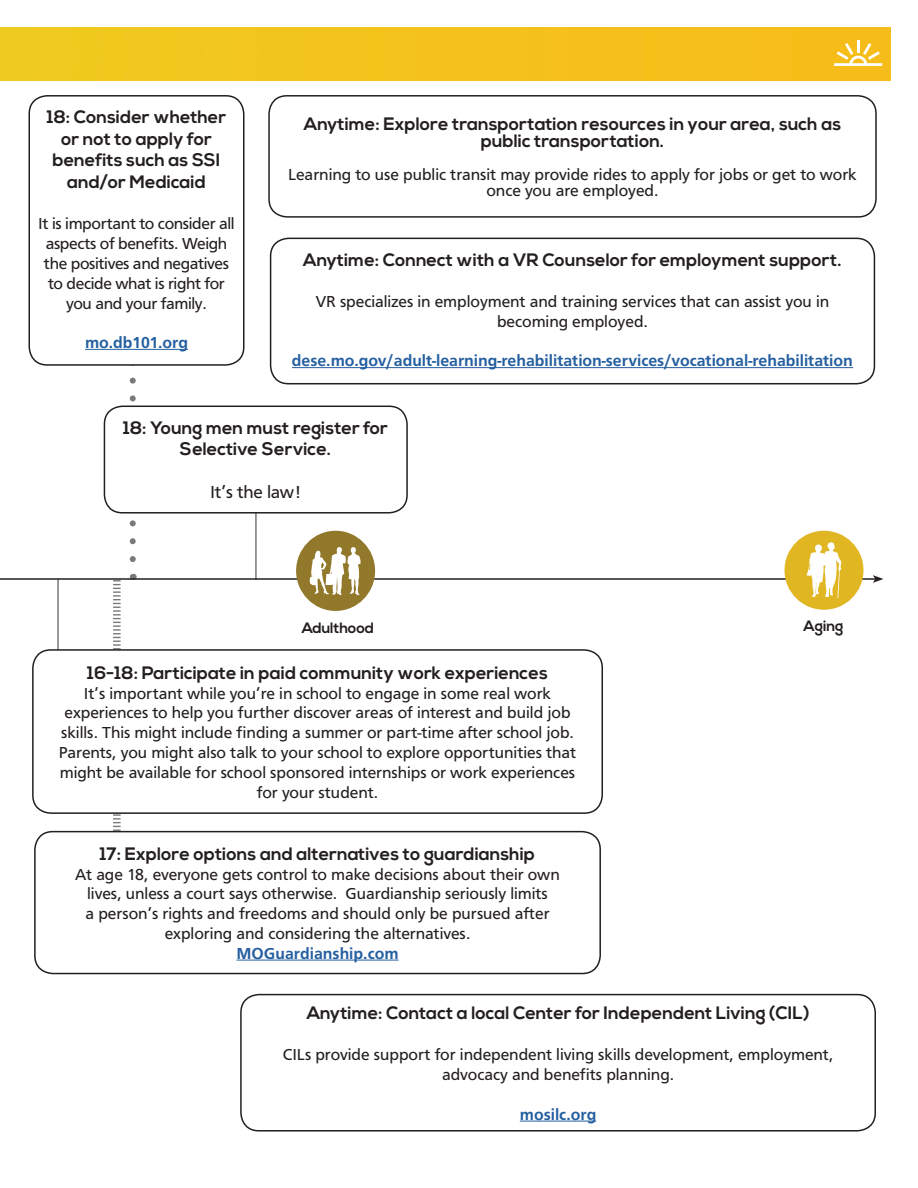
<style>
.page{position:relative;width:918px;height:1188px;background:#fff}
.page>*{position:absolute;margin:0;border:0;box-sizing:border-box;transform-origin:0 0}
.t1{font:700 18px/21.6px "Nexa";color:#241f1f;text-align:center}
.t2{font:18px "Carto Gothic Std";letter-spacing:-.01em;color:#241f1f}
.t3{font:16.5px/19.8px "Carto Gothic Std";color:#241f1f;text-align:center}
.t4{font:700 16.5px "Carto Gothic Std";color:#255fa0}
.t5{font:16.5px/19.8px "Carto Gothic Std";letter-spacing:-.02em;color:#241f1f;text-align:center}
.t6{font:700 15px "Nexa";letter-spacing:-.01em;color:#241f1f}
</style>
<div class="page">
<hr style="left:0;top:578px;width:875px;height:2px;background:#241f1f">
<svg style="left:873px;top:575px;width:10px;height:8px"></svg>
<svg style="left:130px;top:377px;width:6px;height:182px"></svg>
<hr style="left:255px;top:487px;width:2px;height:93px;background:#241f1f">
<svg style="left:113px;top:580px;width:8px;height:251px"></svg>
<hr style="left:57px;top:579px;width:2px;height:178px;background:#241f1f">
<div style="left:104px;top:406px;width:303px;height:107px;background:#fff;border-radius:18px"></div>
<div style="left:104px;top:406px;width:304px;height:108px;border:2px solid #241f1f;border-radius:18px"></div>
<div style="left:28px;top:95px;width:216px;height:271px;border:2px solid #241f1f;border-radius:18px"></div>
<hr style="left:85px;top:349px;width:103px;height:1px;background:#255fa0">
<div style="left:34px;top:831px;width:567px;height:143px;border:2px solid #241f1f;border-radius:18px"></div>
<hr style="left:236px;top:960px;width:163px;height:1px;background:#255fa0">
<div style="left:240px;top:994px;width:636px;height:138px;border:2px solid #241f1f;border-radius:18px"></div>
<hr style="left:520px;top:1121px;width:76px;height:1px;background:#255fa0">
<div style="left:296px;top:531px;width:79px;height:80px;background:#91782a;border-radius:50%"></div>
<svg style="left:310px;top:547px;width:51px;height:48px"></svg>
<div style="left:785px;top:531px;width:78px;height:79px;background:#e0b622;border-radius:50%"></div>
<svg style="left:807px;top:542px;width:34px;height:56px"></svg>
<div style="left:33px;top:650px;width:569px;height:163px;background:#fff;border-radius:18px"></div>
<div style="left:32px;top:649px;width:571px;height:165px;border:2px solid #241f1f;border-radius:18px"></div>
<div style="left:0;top:27px;width:891px;height:54px;background:#f4c21b"></div>
<svg style="left:834px;top:40px;width:48px;height:26px"></svg>
<div style="left:268px;top:95px;width:609px;height:123px;border:2px solid #241f1f;border-radius:18px"></div>
<div style="left:270px;top:238px;width:605px;height:146px;border:2px solid #241f1f;border-radius:18px"></div>
<hr style="left:292px;top:367px;width:561px;height:1px;background:#255fa0">
<p class="t1" style="left:47px;top:107px;width:181px">18: Consider whether or not to apply for benefits such as SSI and/or Medicaid</p>
<p class="t5" style="left:38px;top:214px;width:198px">It is important to consider all aspects of benefits. Weigh the positives and negatives to decide what is right for you and your family.</p>
<p class="t4" style="left:85px;top:333px;width:104px">mo.db101.org</p>
<p class="t1" style="left:304px;top:116px;width:539px;line-height:16.5px">Anytime: Explore transportation resources in your area, such as public transportation.</p>
<p class="t3" style="left:288px;top:166px;width:570px;line-height:16.5px">Learning to use public transit may provide rides to apply for jobs or get to work once you are employed.</p>
<p class="t1" style="left:303px;top:249px;width:540px">Anytime: Connect with a VR Counselor for employment support.</p>
<p class="t3" style="left:316px;top:292px;width:515px">VR specializes in employment and training services that can assist you in becoming employed.</p>
<p class="t4" style="left:292px;top:351px;width:563px">dese.mo.gov/adult-learning-rehabilitation-services/vocational-rehabilitation</p>
<p class="t1" style="left:123px;top:417px;width:267px">18: Young men must register for<br>Selective Service.</p>
<p class="t2" style="left:210px;top:482px;width:92px">It’s the law!</p>
<p class="t6" style="left:302px;top:619px;width:74px">Adulthood</p>
<p class="t6" style="left:804px;top:617px;width:41px">Aging</p>
<p class="t1" style="left:87px;top:663px;width:462px">16-18: Participate in paid community work experiences</p>
<p class="t3" style="left:59px;top:683px;width:519px">It’s important while you’re in school to engage in some real work experiences to help you further discover areas of interest and build job skills. This might include finding a summer or part-time after school job.<br>Parents, you might also talk to your school to explore opportunities that might be available for school sponsored internships or work experiences for your student.</p>
<p class="t1" style="left:100px;top:844px;width:437px">17: Explore options and alternatives to guardianship</p>
<p class="t3" style="left:75px;top:864px;width:486px">At age 18, everyone gets control to make decisions about their own lives, unless a court says otherwise. Guardianship seriously limits<br>a person’s rights and freedoms and should only be pursued after exploring and considering the alternatives.</p>
<p class="t4" style="left:236px;top:944px;width:164px">MOGuardianship.com</p>
<p class="t1" style="left:307px;top:1003px;width:504px">Anytime: Contact a local Center for Independent Living (CIL)</p>
<p class="t3" style="left:283px;top:1045px;width:552px">CILs provide support for independent living skills development, employment, advocacy and benefits planning.</p>
<p class="t4" style="left:520px;top:1105px;width:78px">mosilc.org</p>
</div>
